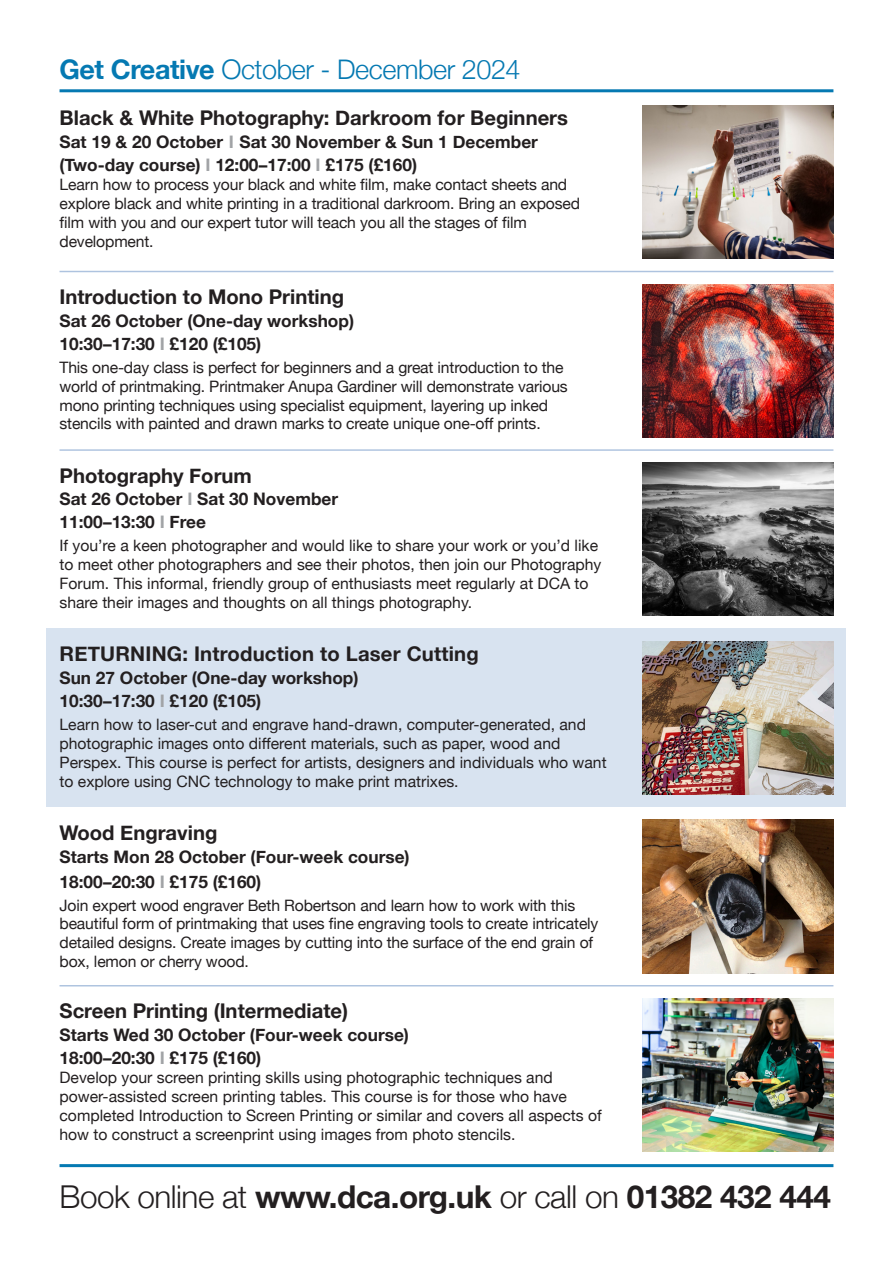
<style>
.page{position:relative;width:893px;height:1263px;background:#fff}
.page>*{position:absolute;margin:0;border:0;box-sizing:border-box;transform-origin:0 0}
.t1{font:700 31.5px "Helvetica Neue";letter-spacing:-.015em;color:#231f20}
.t2{font:300 27px "Helvetica Neue";letter-spacing:-.015em;color:#0579b2}
.t3{font:700 20.25px "Helvetica Neue";color:#231f20}
.t4{font:700 17.25px "Helvetica Neue";color:#231f20}
.t5{font:15.75px/18.9px "Helvetica Neue";color:#231f20}
.s1{font-weight:700}
.s2{color:#a1a3a6}
.s3{font-weight:300}
</style>
<div class="page">
<div style="left:47px;top:629px;width:799px;height:178px;background:#d8e3f0"></div>
<hr style="left:60px;top:89px;width:773px;height:3px;background:#0579b2">
<hr style="left:60px;top:449px;width:773px;height:2px;background:#aec3df">
<hr style="left:60px;top:1164px;width:773px;height:3px;background:#0579b2">
<hr style="left:60px;top:271px;width:773px;height:1px;background:#aec3df">
<img style="left:642px;top:106px;width:191px;height:153px">
<img style="left:642px;top:284px;width:191px;height:153px">
<hr style="left:60px;top:985px;width:773px;height:1px;background:#aec3df">
<img style="left:642px;top:463px;width:191px;height:153px">
<img style="left:642px;top:641px;width:191px;height:153px">
<img style="left:642px;top:820px;width:191px;height:153px">
<img style="left:642px;top:998px;width:191px;height:153px">
<p class="t2" style="left:60px;top:48px;width:463px"><span class="s1">Get Creative</span> October - December 2024</p>
<p class="t3" style="left:60px;top:102px;width:510px">Black &amp; White Photography: Darkroom for Beginners</p>
<p class="t4" style="left:60px;top:129px;width:480px">Sat 19 &amp; 20 October <span class="s2">I</span> Sat 30 November &amp; Sun 1 December</p>
<p class="t4" style="left:60px;top:151px;width:359px">(Two-day course) <span class="s2">I</span> 12:00–17:00 <span class="s2">I</span> £175 (£160)</p>
<p class="t5" style="left:60px;top:176px;width:522px">Learn how to process your black and white film, make contact sheets and explore black and white printing in a traditional darkroom. Bring an exposed film with you and our expert tutor will teach you all the stages of film development.</p>
<p class="t3" style="left:60px;top:281px;width:286px">Introduction to Mono Printing</p>
<p class="t4" style="left:60px;top:307px;width:296px">Sat 26 October (One-day workshop)</p>
<p class="t4" style="left:60px;top:330px;width:203px">10:30–17:30 <span class="s2">I</span> £120 (£105)</p>
<p class="t5" style="left:60px;top:359px;width:510px">This one-day class is perfect for beginners and a great introduction to the world of printmaking. Printmaker Anupa Gardiner will demonstrate various mono printing techniques using specialist equipment, layering up inked stencils with painted and drawn marks to create unique one-off prints.</p>
<p class="t3" style="left:60px;top:459px;width:194px">Photography Forum</p>
<p class="t4" style="left:60px;top:486px;width:280px">Sat 26 October <span class="s2">I</span> Sat 30 November</p>
<p class="t4" style="left:60px;top:509px;width:148px">11:00–13:30 <span class="s2">I</span> Free</p>
<p class="t5" style="left:60px;top:537px;width:543px">If you’re a keen photographer and would like to share your work or you’d like to meet other photographers and see their photos, then join our Photography Forum. This informal, friendly group of enthusiasts meet regularly at DCA to share their images and thoughts on all things photography.</p>
<p class="t3" style="left:60px;top:638px;width:421px">RETURNING: Introduction to Laser Cutting</p>
<p class="t4" style="left:60px;top:664px;width:301px">Sun 27 October (One-day workshop)</p>
<p class="t4" style="left:60px;top:687px;width:203px">10:30–17:30 <span class="s2">I</span> £120 (£105)</p>
<p class="t5" style="left:60px;top:716px;width:549px">Learn how to laser-cut and engrave hand-drawn, computer-generated, and photographic images onto different materials, such as paper, wood and Perspex. This course is perfect for artists, designers and individuals who want to explore using CNC technology to make print matrixes.</p>
<p class="t3" style="left:60px;top:816px;width:159px">Wood Engraving</p>
<p class="t4" style="left:60px;top:843px;width:352px">Starts Mon 28 October (Four-week course)</p>
<p class="t4" style="left:60px;top:868px;width:203px">18:00–20:30 <span class="s2">I</span> £175 (£160)</p>
<p class="t5" style="left:60px;top:896px;width:540px">Join expert wood engraver Beth Robertson and learn how to work with this beautiful form of printmaking that uses fine engraving tools to create intricately detailed designs. Create images by cutting into the surface of the end grain of box, lemon or cherry wood.</p>
<p class="t3" style="left:60px;top:995px;width:290px">Screen Printing (Intermediate)</p>
<p class="t4" style="left:60px;top:1021px;width:351px">Starts Wed 30 October (Four-week course)</p>
<p class="t4" style="left:60px;top:1045px;width:203px">18:00–20:30 <span class="s2">I</span> £175 (£160)</p>
<p class="t5" style="left:60px;top:1069px;width:544px">Develop your screen printing skills using photographic techniques and power-assisted screen printing tables. This course is for those who have completed Introduction to Screen Printing or similar and covers all aspects of how to construct a screenprint using images from photo stencils.</p>
<p class="t1" style="left:60px;top:1172px;width:773px"><span class="s3">Book online at</span> www.dca.org.uk <span class="s3">or call on</span> 01382 432 444</p>
</div>
